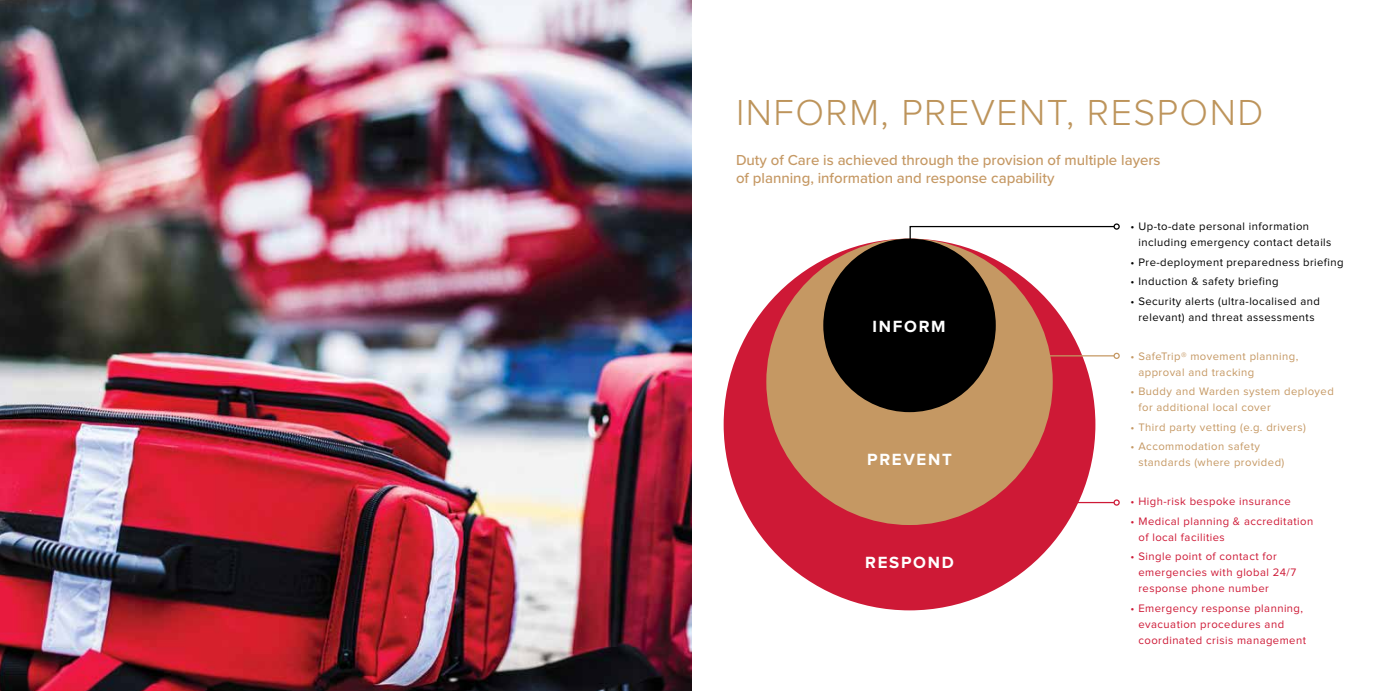
<style>
.page{position:relative;width:1382px;height:691px;background:#fff}
.page>*{position:absolute;margin:0;border:0;box-sizing:border-box;transform-origin:0 0}
.t1{font:300 37.5px "Proxima Nova";letter-spacing:.04em;color:#bd945b}
.t2{font:700 16.75px "Proxima Nova";letter-spacing:.1em;color:#fff}
.t3{font:500 15px/18px "Proxima Nova";color:#c59863}
.t4{font:11.25px/16px "Proxima Nova";letter-spacing:.04em;color:#ce1936}
.t5{font:11.25px/16px "Proxima Nova";letter-spacing:.04em;color:#000}
.t6{font:11.25px/16px "Proxima Nova";letter-spacing:.04em;color:#c59863}
</style>
<div class="page">
<img style="left:0;top:0;width:691px;height:691px">
<div style="left:724px;top:239px;width:371px;height:371px;background:#ce1936;border-radius:50%"></div>
<div style="left:766px;top:239px;width:287px;height:286px;background:#c59863;border-radius:50%"></div>
<div style="left:823px;top:239px;width:173px;height:173px;background:#000;border-radius:50%"></div>
<hr style="left:1069px;top:502px;width:45px;height:1px;background:#ce1936">
<div style="left:1113px;top:499px;width:7px;height:7px;border:1px solid #ce1936;border-radius:50%"></div>
<svg style="left:1050px;top:355px;width:65px;height:29px"></svg>
<div style="left:1113px;top:353px;width:7px;height:6px;border:1px solid #c59863;border-radius:50%"></div>
<svg style="left:909px;top:225px;width:204px;height:30px"></svg>
<div style="left:1113px;top:223px;width:7px;height:7px;border:1px solid #000;border-radius:50%"></div>
<h1 class="t1" style="left:736px;top:84px;width:529px">INFORM, PREVENT, RESPOND</h1>
<h3 class="t3" style="left:736px;top:150px;width:426px">Duty of Care is achieved through the provision of multiple layers of planning, information and response capability</h3>
<h2 class="t2" style="left:873px;top:319px;width:74px">INFORM</h2>
<h2 class="t2" style="left:867px;top:452px;width:86px">PREVENT</h2>
<h2 class="t2" style="left:865px;top:555px;width:90px">RESPOND</h2>
<p class="t5" style="left:1138px;top:219px;width:195px;text-indent:-8px">• Up-to-date personal information including emergency contact details</p>
<p class="t5" style="left:1131px;top:254px;width:215px">• Pre-deployment preparedness briefing</p>
<p class="t5" style="left:1131px;top:274px;width:150px">• Induction &amp; safety briefing</p>
<p class="t5" style="left:1131px;top:293px;width:191px;text-align:center">• Security alerts (ultra-localised and relevant) and threat assessments</p>
<p class="t6" style="left:1138px;top:348px;width:161px;text-indent:-8px">• SafeTrip® movement planning, approval and tracking</p>
<p class="t6" style="left:1138px;top:384px;width:197px;text-indent:-8px">• Buddy and Warden system deployed for additional local cover</p>
<p class="t6" style="left:1131px;top:419px;width:177px">• Third party vetting (e.g. drivers)</p>
<p class="t6" style="left:1138px;top:439px;width:147px;text-indent:-8px">• Accommodation safety standards (where provided)</p>
<p class="t4" style="left:1131px;top:494px;width:162px">• High-risk bespoke insurance</p>
<p class="t4" style="left:1138px;top:514px;width:176px;text-indent:-8px">• Medical planning &amp; accreditation of local facilities</p>
<p class="t4" style="left:1138px;top:549px;width:159px;text-indent:-8px">• Single point of contact for emergencies with global 24/7 response phone number</p>
<p class="t4" style="left:1138px;top:601px;width:169px;text-indent:-8px">• Emergency response planning, evacuation procedures and coordinated crisis management</p>
</div>
